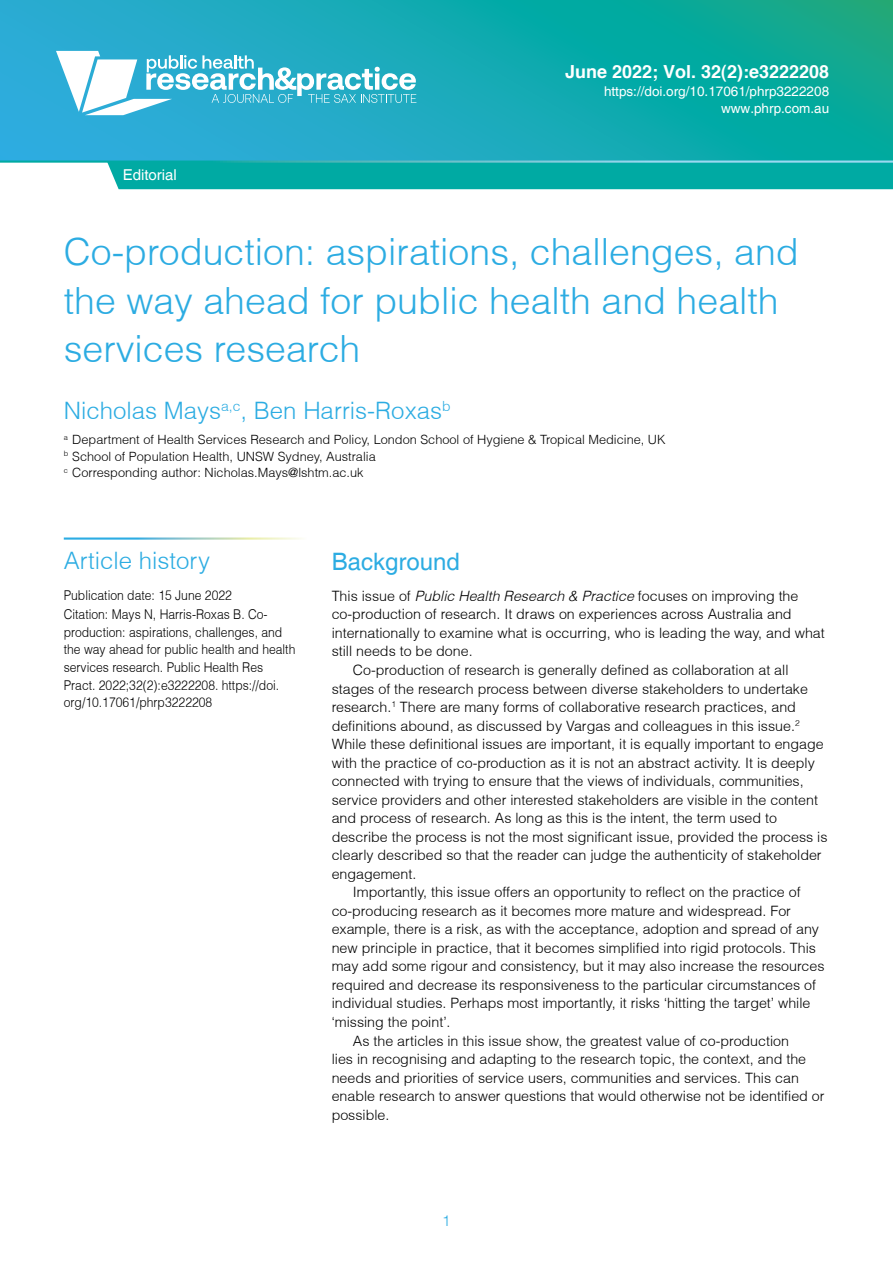
<style>
.page{position:relative;width:893px;height:1263px;background:#fff}
.page>*{position:absolute;margin:0;border:0;box-sizing:border-box;transform-origin:0 0}
.t1{font:300 37.5px/48.8px "Helvetica";color:#2cace2}
.t2{font:300 24px "Helvetica";color:#2cace2}
.t3{font:24px "Helvetica";color:#2cace2}
.t4{font:700 18px "Helvetica";color:#fff}
.t5{font:15px "Helvetica";color:#fff}
.t6{font:300 15px "Helvetica";color:#2cace2}
.t7{font:300 14.25px "Helvetica";color:#000}
.t8{font:300 13.5px/17.5px "Helvetica";color:#000;scale:.9 1}
.t9{font:13.5px/17.5px "Helvetica";color:#fff;text-align:right}
.t10{font:300 12.75px/16.5px "Helvetica";color:#000}
.s1{font-style:italic}
</style>
<div class="page">
<div style="left:107px;top:163px;width:786px;height:26px;background:#00aaa3"></div>
<svg style="left:0;top:0;width:893px;height:161px;background:#15aab4"></svg>
<svg style="left:56px;top:51px;width:360px;height:64px"></svg>
<p class="t5" style="left:123px;top:166px;width:56px">Editorial</p>
<p class="t4" style="left:565px;top:60px;width:266px">June 2022; Vol. 32(2):e3222208</p>
<p class="t9" style="left:604px;top:83px;width:227px">https://doi.org/10.17061/phrp3222208 www.phrp.com.au</p>
<h1 class="t1" style="left:64px;top:227px;width:736px">Co-production: aspirations, challenges, and the way ahead for public health and health services research</h1>
<h2 class="t2" style="left:64px;top:395px;width:388px">Nicholas Mays<sup>a,c</sup>, Ben Harris-Roxas<sup>b</sup></h2>
<p class="t10" style="left:64px;top:431px;width:603px"><sup>a</sup> Department of Health Services Research and Policy, London School of Hygiene &amp; Tropical Medicine, UK <sup>b</sup> School of Population Health, UNSW Sydney, Australia<br><sup>c</sup> Corresponding author: Nicholas.Mays@lshtm.ac.uk</p>
<h2 class="t2" style="left:64px;top:546px;width:148px">Article history</h2>
<p class="t8" style="left:64px;top:585px;width:228px;line-height:19.6px">Publication date: 15 June 2022<br>Citation: Mays N, Harris-Roxas B. Co-</p>
<p class="t8" style="left:64px;top:623px;width:259px">production: aspirations, challenges, and the way ahead for public health and health services research. Public Health Res Pract. 2022;32(2):e3222208. https://doi. org/10.17061/phrp3222208</p>
<h2 class="t3" style="left:332px;top:547px;width:130px">Background</h2>
<p class="t7" style="left:332px;top:587px;width:468px">This issue of <span class="s1">Public Health Research &amp; Practice</span> focuses on improving the</p>
<p class="t7" style="left:332px;top:605px;width:461px">co-production of research. It draws on experiences across Australia and</p>
<p class="t7" style="left:332px;top:624px;width:495px">internationally to examine what is occurring, who is leading the way, and what</p>
<p class="t7" style="left:332px;top:642px;width:142px">still needs to be done.</p>
<p class="t7" style="left:353px;top:661px;width:437px">Co-production of research is generally defined as collaboration at all</p>
<p class="t7" style="left:332px;top:679px;width:478px">stages of the research process between diverse stakeholders to undertake</p>
<p class="t7" style="left:332px;top:698px;width:466px">research.<sup>1</sup> There are many forms of collaborative research practices, and</p>
<p class="t7" style="left:332px;top:717px;width:469px">definitions abound, as discussed by Vargas and colleagues in this issue.<sup>2</sup></p>
<p class="t7" style="left:332px;top:735px;width:494px">While these definitional issues are important, it is equally important to engage</p>
<p class="t7" style="left:332px;top:754px;width:485px">with the practice of co-production as it is not an abstract activity. It is deeply</p>
<p class="t7" style="left:332px;top:772px;width:474px">connected with trying to ensure that the views of individuals, communities,</p>
<p class="t7" style="left:332px;top:791px;width:488px">service providers and other interested stakeholders are visible in the content</p>
<p class="t7" style="left:332px;top:809px;width:447px">and process of research. As long as this is the intent, the term used to</p>
<p class="t7" style="left:332px;top:828px;width:497px">describe the process is not the most significant issue, provided the process is</p>
<p class="t7" style="left:332px;top:846px;width:492px">clearly described so that the reader can judge the authenticity of stakeholder</p>
<p class="t7" style="left:332px;top:865px;width:86px">engagement.</p>
<p class="t7" style="left:353px;top:883px;width:449px">Importantly, this issue offers an opportunity to reflect on the practice of</p>
<p class="t7" style="left:332px;top:902px;width:461px">co-producing research as it becomes more mature and widespread. For</p>
<p class="t7" style="left:332px;top:920px;width:489px">example, there is a risk, as with the acceptance, adoption and spread of any</p>
<p class="t7" style="left:332px;top:939px;width:486px">new principle in practice, that it becomes simplified into rigid protocols. This</p>
<p class="t7" style="left:332px;top:957px;width:494px">may add some rigour and consistency, but it may also increase the resources</p>
<p class="t7" style="left:332px;top:976px;width:486px">required and decrease its responsiveness to the particular circumstances of</p>
<p class="t7" style="left:332px;top:994px;width:480px">individual studies. Perhaps most importantly, it risks ‘hitting the target’ while</p>
<p class="t7" style="left:332px;top:1013px;width:120px">‘missing the point’.</p>
<p class="t7" style="left:353px;top:1031px;width:438px">As the articles in this issue show, the greatest value of co-production</p>
<p class="t7" style="left:332px;top:1050px;width:476px">lies in recognising and adapting to the research topic, the context, and the</p>
<p class="t7" style="left:332px;top:1069px;width:469px">needs and priorities of service users, communities and services. This can</p>
<p class="t7" style="left:332px;top:1087px;width:494px">enable research to answer questions that would otherwise not be identified or</p>
<p class="t7" style="left:332px;top:1106px;width:59px">possible.</p>
<p class="t6" style="left:442px;top:1211px;width:10px">1</p>
</div>
